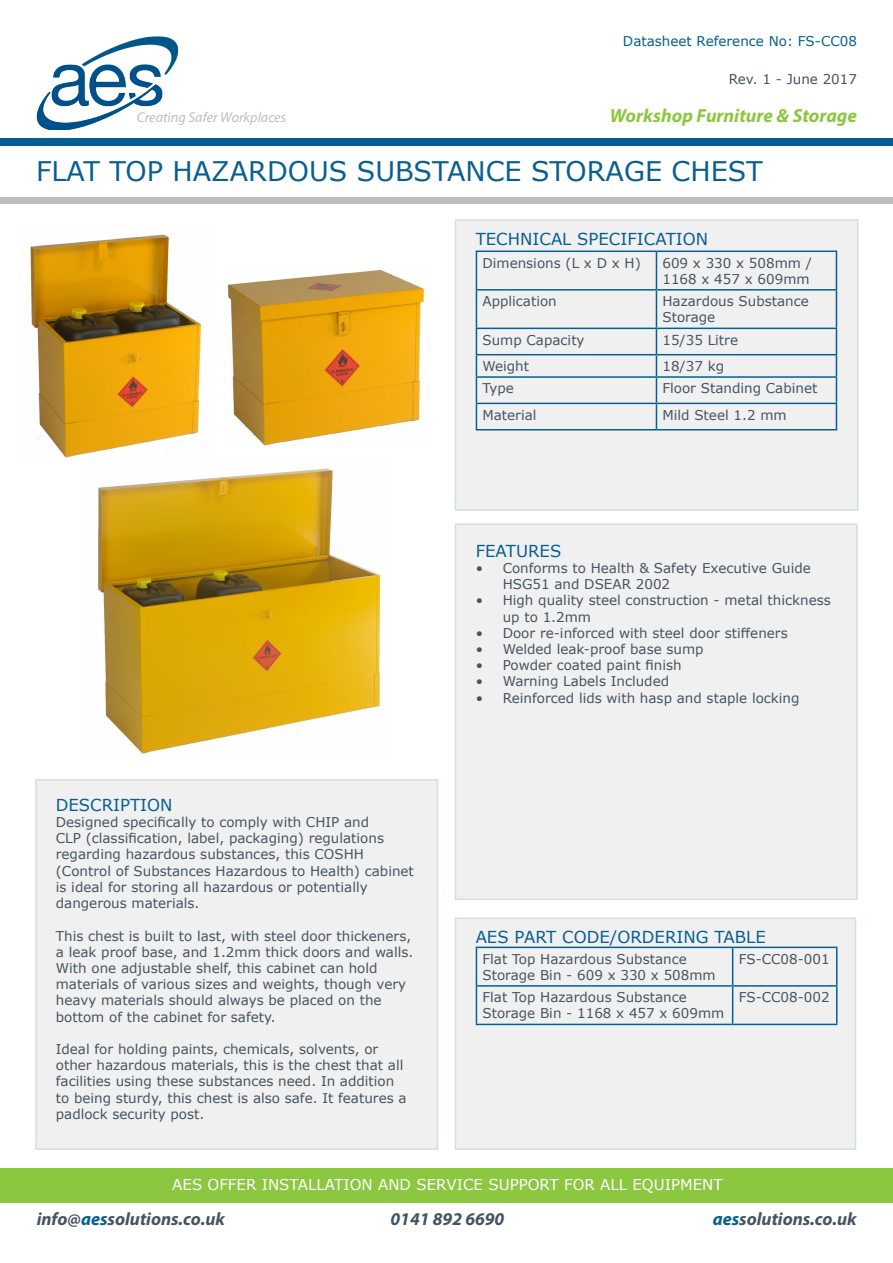
<style>
.page{position:relative;width:893px;height:1263px;background:#fff}
.page>*{position:absolute;margin:0;border:0;box-sizing:border-box;transform-origin:0 0}
.t1{font:27px "Verdana";color:#075f91}
.t2{font:italic 700 19.05px "Myriad Pro";color:#8cc740}
.t3{font:italic 700 18px "Myriad Pro";color:#455461}
.t4{font:16.5px "Verdana";color:#075f91}
.t5{font:15px "Verdana";color:#fff}
.t6{font:italic 14.25px "Myriad Pro";color:#bebebe}
.t7{font:13.5px/16.2px "Verdana";color:#455461}
.t8{font:13.5px "Verdana";color:#075f91}
.s1{color:#075f91}
</style>
<div class="page">
<div style="left:455px;top:219px;width:403px;height:292px;background:#f0f0f1"></div>
<div style="left:35px;top:779px;width:403px;height:371px;background:#f0f0f1"></div>
<div style="left:455px;top:523px;width:403px;height:377px;background:#f0f0f1"></div>
<div style="left:455px;top:917px;width:401px;height:233px;background:#f0f0f1"></div>
<img style="left:28px;top:234px;width:174px;height:224px">
<img style="left:225px;top:269px;width:200px;height:177px">
<img style="left:98px;top:468px;width:283px;height:286px">
<img style="left:36px;top:36px;width:143px;height:93px">
<div style="left:0;top:138px;width:893px;height:8px;background:#075e93"></div>
<div style="left:0;top:198px;width:893px;height:6px;background:#bebebe"></div>
<div style="left:0;top:1169px;width:893px;height:34px;background:#8cc740"></div>
<hr style="left:476px;top:251px;width:180px;height:1px;background:#075f91">
<hr style="left:476px;top:252px;width:1px;height:37px;background:#075f91">
<hr style="left:656px;top:251px;width:181px;height:1px;background:#075f91">
<hr style="left:656px;top:252px;width:1px;height:37px;background:#075f91">
<hr style="left:836px;top:252px;width:1px;height:37px;background:#075f91">
<hr style="left:476px;top:289px;width:180px;height:2px;background:#075f91">
<hr style="left:476px;top:291px;width:1px;height:37px;background:#075f91">
<hr style="left:656px;top:289px;width:181px;height:2px;background:#075f91">
<hr style="left:656px;top:291px;width:1px;height:37px;background:#075f91">
<hr style="left:836px;top:291px;width:1px;height:37px;background:#075f91">
<hr style="left:476px;top:328px;width:180px;height:1px;background:#075f91">
<hr style="left:656px;top:328px;width:181px;height:1px;background:#075f91">
<hr style="left:476px;top:354px;width:180px;height:1px;background:#075f91">
<hr style="left:656px;top:354px;width:181px;height:1px;background:#075f91">
<hr style="left:476px;top:376px;width:180px;height:2px;background:#075f91">
<hr style="left:656px;top:376px;width:181px;height:2px;background:#075f91">
<hr style="left:476px;top:403px;width:180px;height:1px;background:#075f91">
<svg style="left:476px;top:329px;width:1px;height:100px"></svg>
<hr style="left:656px;top:403px;width:181px;height:1px;background:#075f91">
<svg style="left:656px;top:329px;width:1px;height:100px"></svg>
<svg style="left:836px;top:329px;width:1px;height:100px"></svg>
<hr style="left:476px;top:429px;width:180px;height:1px;background:#075f91">
<hr style="left:656px;top:429px;width:181px;height:1px;background:#075f91">
<hr style="left:476px;top:947px;width:257px;height:1px;background:#075f91">
<hr style="left:476px;top:948px;width:1px;height:37px;background:#075f91">
<hr style="left:733px;top:947px;width:104px;height:1px;background:#075f91">
<hr style="left:732px;top:948px;width:1px;height:37px;background:#075f91">
<hr style="left:836px;top:948px;width:1px;height:37px;background:#075f91">
<hr style="left:476px;top:985px;width:257px;height:2px;background:#075f91">
<hr style="left:476px;top:987px;width:1px;height:37px;background:#075f91">
<hr style="left:733px;top:985px;width:104px;height:2px;background:#075f91">
<hr style="left:732px;top:987px;width:1px;height:37px;background:#075f91">
<hr style="left:836px;top:987px;width:1px;height:37px;background:#075f91">
<hr style="left:476px;top:1024px;width:257px;height:1px;background:#075f91">
<hr style="left:733px;top:1024px;width:104px;height:1px;background:#075f91">
<p class="t8" style="left:623px;top:32px;width:236px">Datasheet Reference No: FS-CC08</p>
<p class="t7" style="left:729px;top:71px;width:130px">Rev. 1 - June 2017</p>
<p class="t2" style="left:610px;top:103px;width:249px">Workshop Furniture &amp; Storage</p>
<p class="t1" style="left:36px;top:153px;width:728px">FLAT TOP HAZARDOUS SUBSTANCE STORAGE CHEST</p>
<p class="t6" style="left:137px;top:108px;width:151px">Creating Safer Workplaces</p>
<p class="t4" style="left:476px;top:227px;width:234px">TECHNICAL SPECIFICATION</p>
<p class="t7" style="left:482px;top:254px;width:160px">Dimensions (L x D x H)</p>
<p class="t7" style="left:662px;top:254px;width:151px">609 x 330 x 508mm /</p>
<p class="t7" style="left:662px;top:271px;width:149px">1168 x 457 x 609mm</p>
<p class="t7" style="left:482px;top:293px;width:76px">Application</p>
<p class="t7" style="left:662px;top:293px;width:148px">Hazardous Substance<br>Storage</p>
<p class="t7" style="left:482px;top:331px;width:104px">Sump Capacity</p>
<p class="t7" style="left:662px;top:331px;width:77px">15/35 Litre</p>
<p class="t7" style="left:482px;top:358px;width:48px">Weight</p>
<p class="t7" style="left:662px;top:358px;width:63px">18/37 kg</p>
<p class="t7" style="left:482px;top:380px;width:33px">Type</p>
<p class="t7" style="left:662px;top:380px;width:156px">Floor Standing Cabinet</p>
<p class="t7" style="left:482px;top:407px;width:56px">Material</p>
<p class="t7" style="left:662px;top:407px;width:126px">Mild Steel 1.2 mm</p>
<p class="t4" style="left:56px;top:793px;width:118px">DESCRIPTION</p>
<p class="t7" style="left:56px;top:814px;width:360px">Designed specifically to comply with CHIP and<br>CLP (classification, label, packaging) regulations regarding hazardous substances, this COSHH (Control of Substances Hazardous to Health) cabinet is ideal for storing all hazardous or potentially dangerous materials.</p>
<p class="t7" style="left:56px;top:927px;width:359px">This chest is built to last, with steel door thickeners, a leak proof base, and 1.2mm thick doors and walls.<br>With one adjustable shelf, this cabinet can hold materials of various sizes and weights, though very heavy materials should always be placed on the bottom of the cabinet for safety.</p>
<p class="t7" style="left:56px;top:1041px;width:352px">Ideal for holding paints, chemicals, solvents, or other hazardous materials, this is the chest that all facilities using these substances need. In addition to being sturdy, this chest is also safe. It features a padlock security post.</p>
<p class="t4" style="left:476px;top:539px;width:87px">FEATURES</p>
<p class="t7" style="left:503px;top:560px;width:310px;text-indent:-27px">• Conforms to Health &amp; Safety Executive Guide<br>HSG51 and DSEAR 2002</p>
<p class="t7" style="left:503px;top:592px;width:330px;text-indent:-27px">• High quality steel construction - metal thickness up to 1.2mm</p>
<p class="t7" style="left:476px;top:625px;width:313px">• Door re-inforced with steel door stiffeners</p>
<p class="t7" style="left:476px;top:641px;width:229px">• Welded leak-proof base sump</p>
<p class="t7" style="left:476px;top:657px;width:207px">• Powder coated paint finish</p>
<p class="t7" style="left:476px;top:673px;width:195px">• Warning Labels Included</p>
<p class="t7" style="left:476px;top:689px;width:325px">• Reinforced lids with hasp and staple locking</p>
<p class="t4" style="left:476px;top:926px;width:292px">AES PART CODE/ORDERING TABLE</p>
<p class="t7" style="left:482px;top:950px;width:235px">Flat Top Hazardous Substance<br>Storage Bin - 609 x 330 x 508mm</p>
<p class="t7" style="left:739px;top:950px;width:93px">FS-CC08-001</p>
<p class="t7" style="left:482px;top:989px;width:243px">Flat Top Hazardous Substance<br>Storage Bin - 1168 x 457 x 609mm</p>
<p class="t7" style="left:739px;top:989px;width:93px">FS-CC08-002</p>
<p class="t5" style="left:172px;top:1174px;width:552px">AES OFFER INSTALLATION AND SERVICE SUPPORT FOR ALL EQUIPMENT</p>
<p class="t3" style="left:37px;top:1208px;width:190px">info@<span class="s1">aes</span>solutions.co.uk</p>
<p class="t3" style="left:391px;top:1208px;width:115px">0141 892 6690</p>
<p class="t3" style="left:713px;top:1208px;width:145px"><span class="s1">aes</span>solutions.co.uk</p>
</div>
